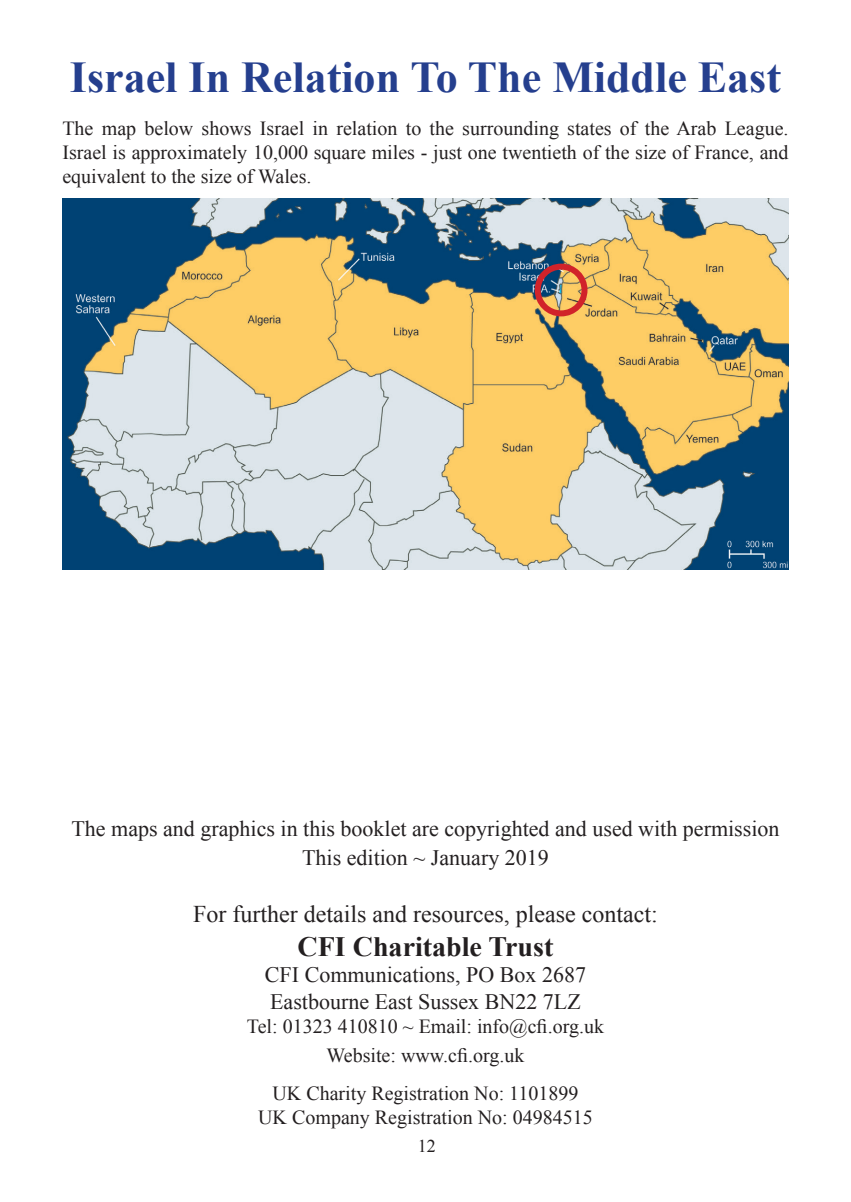
<style>
.page{position:relative;width:851px;height:1202px;background:#fff}
.page>*{position:absolute;margin:0;border:0;box-sizing:border-box;transform-origin:0 0}
.t1{font:700 44px "Times New Roman";color:#253f8e}
.t2{font:700 28px "Times New Roman";color:#231f20}
.t3{font:24px "Times New Roman";color:#231f20}
.t4{font:22px/28.8px "Times New Roman";color:#231f20;text-align:center}
.t5{font:20px/24px "Times New Roman";color:#231f20;text-align:center}
.t6{font:18px "Times New Roman";color:#231f20}
</style>
<div class="page">
<img style="left:62px;top:198px;width:726px;height:371px">
<div style="left:534px;top:264px;width:53px;height:52px;border:6px solid #d1232a;border-radius:50%"></div>
<h1 class="t1" style="left:70px;top:47px;width:712px">Israel In Relation To The Middle East</h1>
<p class="t5" style="left:62px;top:116px;width:727px;text-align:justify">The map below shows Israel in relation to the surrounding states of the Arab League.<br>Israel is approximately 10,000 square miles - just one twentieth of the size of France, and equivalent to the size of Wales.</p>
<p class="t4" style="left:71px;top:814px;width:709px">The maps and graphics in this booklet are copyrighted and used with permission<br>This edition ~ January 2019</p>
<p class="t3" style="left:193px;top:898px;width:466px">For further details and resources, please contact:</p>
<h2 class="t2" style="left:297px;top:927px;width:257px">CFI Charitable Trust</h2>
<p class="t4" style="left:265px;top:961px;width:322px;line-height:26.4px;text-align:left">CFI Communications, PO Box 2687<br>Eastbourne East Sussex BN22 7LZ</p>
<p class="t5" style="left:247px;top:1011px;width:358px;line-height:28.8px">Tel: 01323 410810 ~ Email: info@cfi.org.uk<br>Website: www.cfi.org.uk</p>
<p class="t5" style="left:258px;top:1081px;width:336px">UK Charity Registration No: 1101899<br>UK Company Registration No: 04984515</p>
<p class="t6" style="left:418px;top:1134px;width:19px">12</p>
</div>
